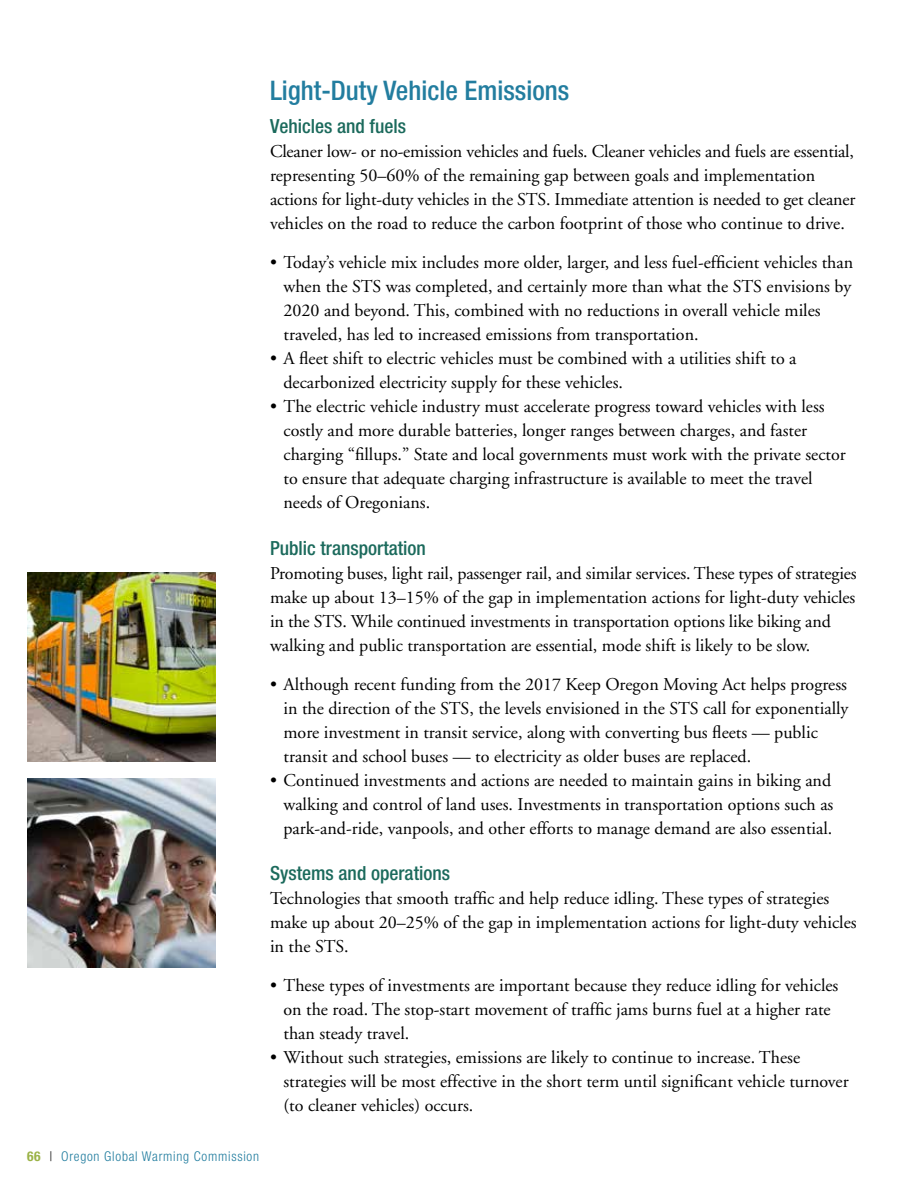
<style>
.page{position:relative;width:918px;height:1188px;background:#fff}
.page>*{position:absolute;margin:0;border:0;box-sizing:border-box;transform-origin:0 0}
.t1{font:500 condensed 27px "Helvetica Neue LT Pro";color:#227d9f}
.t2{font:500 condensed 19.5px "Helvetica Neue LT Pro";color:#1b6a5c}
.t3{font:18px/24px "Adobe Garamond";color:#000}
.t4{font:300 condensed 13.5px "Helvetica Neue LT Pro";letter-spacing:.055em;color:#227d9f}
.s1{font-weight:700;color:#9bb347}
.s2{color:#000}
</style>
<div class="page">
<img style="left:27px;top:779px;width:189px;height:189px">
<img style="left:27px;top:572px;width:189px;height:189px">
<h1 class="t1" style="left:270px;top:75px;width:301px">Light-Duty Vehicle Emissions</h1>
<p class="t2" style="left:270px;top:115px;width:138px">Vehicles and fuels</p>
<p class="t3" style="left:270px;top:140px;width:587px">Cleaner low- or no-emission vehicles and fuels. Cleaner vehicles and fuels are essential, representing 50–60% of the remaining gap between goals and implementation actions for light-duty vehicles in the STS. Immediate attention is needed to get cleaner vehicles on the road to reduce the carbon footprint of those who continue to drive.</p>
<p class="t3" style="left:284px;top:251px;width:571px;text-indent:-14px">• Today’s vehicle mix includes more older, larger, and less fuel-efficient vehicles than when the STS was completed, and certainly more than what the STS envisions by 2020 and beyond. This, combined with no reductions in overall vehicle miles traveled, has led to increased emissions from transportation.</p>
<p class="t3" style="left:284px;top:347px;width:515px;text-indent:-14px">• A fleet shift to electric vehicles must be combined with a utilities shift to a decarbonized electricity supply for these vehicles.</p>
<p class="t3" style="left:284px;top:395px;width:564px;text-indent:-14px">• The electric vehicle industry must accelerate progress toward vehicles with less costly and more durable batteries, longer ranges between charges, and faster charging “fillups.” State and local governments must work with the private sector to ensure that adequate charging infrastructure is available to meet the travel needs of Oregonians.</p>
<p class="t2" style="left:270px;top:536px;width:157px">Public transportation</p>
<p class="t3" style="left:270px;top:562px;width:588px">Promoting buses, light rail, passenger rail, and similar services. These types of strategies make up about 13–15% of the gap in implementation actions for light-duty vehicles in the STS. While continued investments in transportation options like biking and walking and public transportation are essential, mode shift is likely to be slow.</p>
<p class="t3" style="left:284px;top:673px;width:566px;text-indent:-14px">• Although recent funding from the 2017 Keep Oregon Moving Act helps progress in the direction of the STS, the levels envisioned in the STS call for exponentially more investment in transit service, along with converting bus fleets — public transit and school buses — to electricity as older buses are replaced.</p>
<p class="t3" style="left:284px;top:769px;width:551px;text-indent:-14px">• Continued investments and actions are needed to maintain gains in biking and walking and control of land uses. Investments in transportation options such as park-and-ride, vanpools, and other efforts to manage demand are also essential.</p>
<p class="t2" style="left:270px;top:862px;width:182px">Systems and operations</p>
<p class="t3" style="left:270px;top:887px;width:588px">Technologies that smooth traffic and help reduce idling. These types of strategies make up about 20–25% of the gap in implementation actions for light-duty vehicles in the STS.</p>
<p class="t3" style="left:284px;top:974px;width:556px;text-indent:-14px">• These types of investments are important because they reduce idling for vehicles on the road. The stop-start movement of traffic jams burns fuel at a higher rate than steady travel.</p>
<p class="t3" style="left:284px;top:1046px;width:567px;text-indent:-14px">• Without such strategies, emissions are likely to continue to increase. These strategies will be most effective in the short term until significant vehicle turnover (to cleaner vehicles) occurs.</p>
<p class="t4" style="left:27px;top:1149px;width:234px"><span class="s1">66</span> <span class="s2">|</span> Oregon Global Warming Commission</p>
</div>
